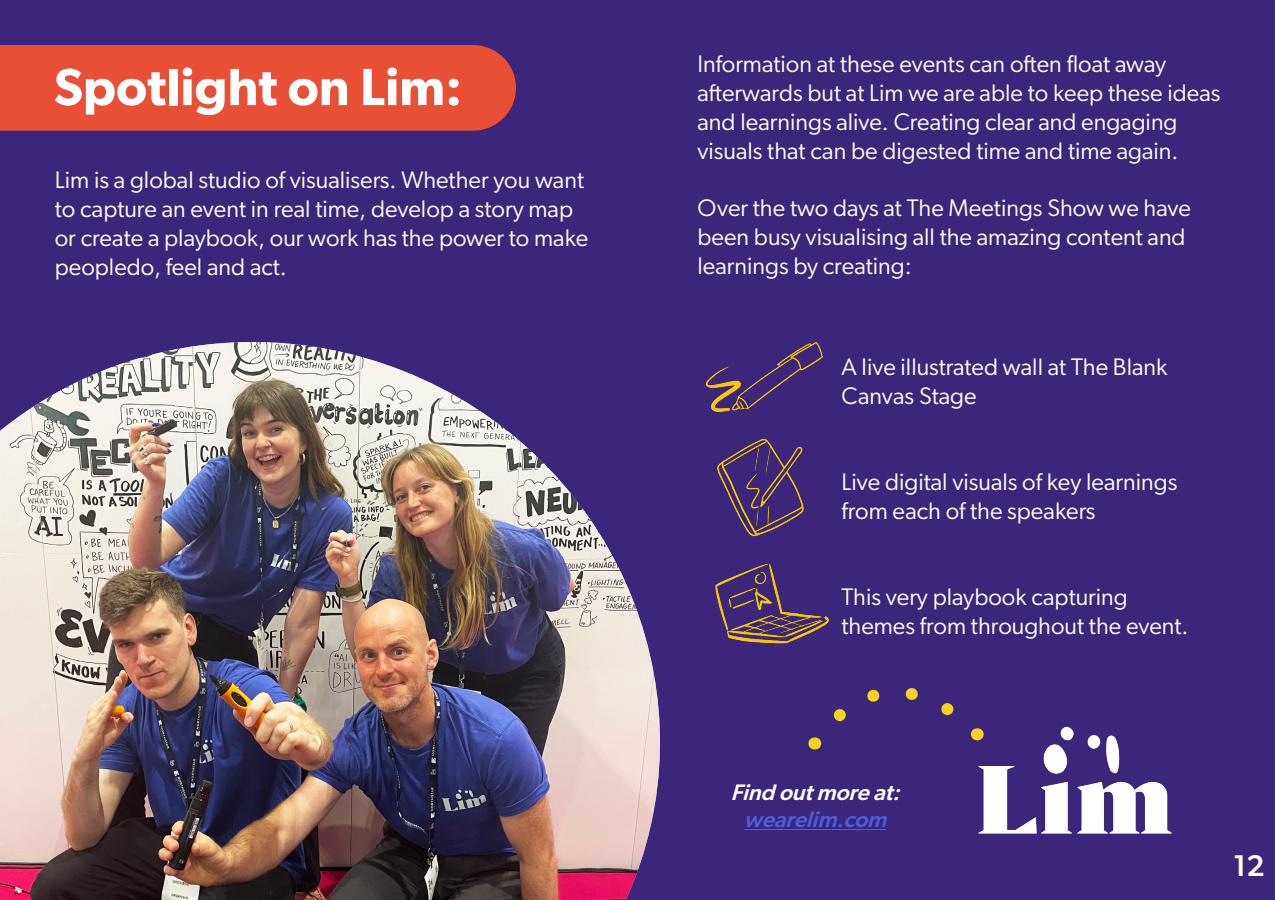
<style>
.page{position:relative;width:1275px;height:900px;background:#3b267b}
.page>*{position:absolute;margin:0;border:0;box-sizing:border-box;transform-origin:0 0}
.t1{font:600 52.5px "Gibson";color:#fff}
.t2{font:500 30px "Gibson";color:#fff}
.t3{font:24px/28.8px "Gibson";color:#fff}
.t4{font:italic 500 22.5px "Gibson";color:#fff}
.t5{font:italic 500 22.5px "Gibson";color:#4f5cd6}
</style>
<div class="page">
<img style="left:970px;top:726px;width:202px;height:108px">
<div style="left:0;top:45px;width:516px;height:86px;background:#e94f35"></div>
<img style="left:717px;top:438px;width:87px;height:99px">
<img style="left:715px;top:563px;width:114px;height:84px">
<img style="left:713px;top:341px;width:111px;height:72px">
<img style="left:0;top:342px;width:713px;height:558px">
<hr style="left:744px;top:829px;width:142px;height:1px;background:#4f5cd6">
<svg style="left:977px;top:728px;width:1px;height:12px"></svg>
<svg style="left:809px;top:688px;width:145px;height:61px"></svg>
<h1 class="t1" style="left:54px;top:56px;width:410px">Spotlight on Lim:</h1>
<p class="t3" style="left:55px;top:165px;width:535px">Lim is a global studio of visualisers. Whether you want to capture an event in real time, develop a story map or create a playbook, our work has the power to make peopledo, feel and act.</p>
<p class="t3" style="left:697px;top:49px;width:525px">Information at these events can often float away afterwards but at Lim we are able to keep these ideas and learnings alive. Creating clear and engaging visuals that can be digested time and time again.</p>
<p class="t3" style="left:697px;top:193px;width:495px">Over the two days at The Meetings Show we have been busy visualising all the amazing content and learnings by creating:</p>
<p class="t3" style="left:841px;top:352px;width:327px">A live illustrated wall at The Blank<br>Canvas Stage</p>
<p class="t3" style="left:841px;top:467px;width:337px">Live digital visuals of key learnings from each of the speakers</p>
<p class="t3" style="left:841px;top:582px;width:349px">This very playbook capturing themes from throughout the event.</p>
<p class="t4" style="left:731px;top:778px;width:177px">Find outmoreat:</p>
<p class="t5" style="left:744px;top:805px;width:151px">wearelim.com</p>
<p class="t2" style="left:1233px;top:848px;width:33px">12</p>
</div>
